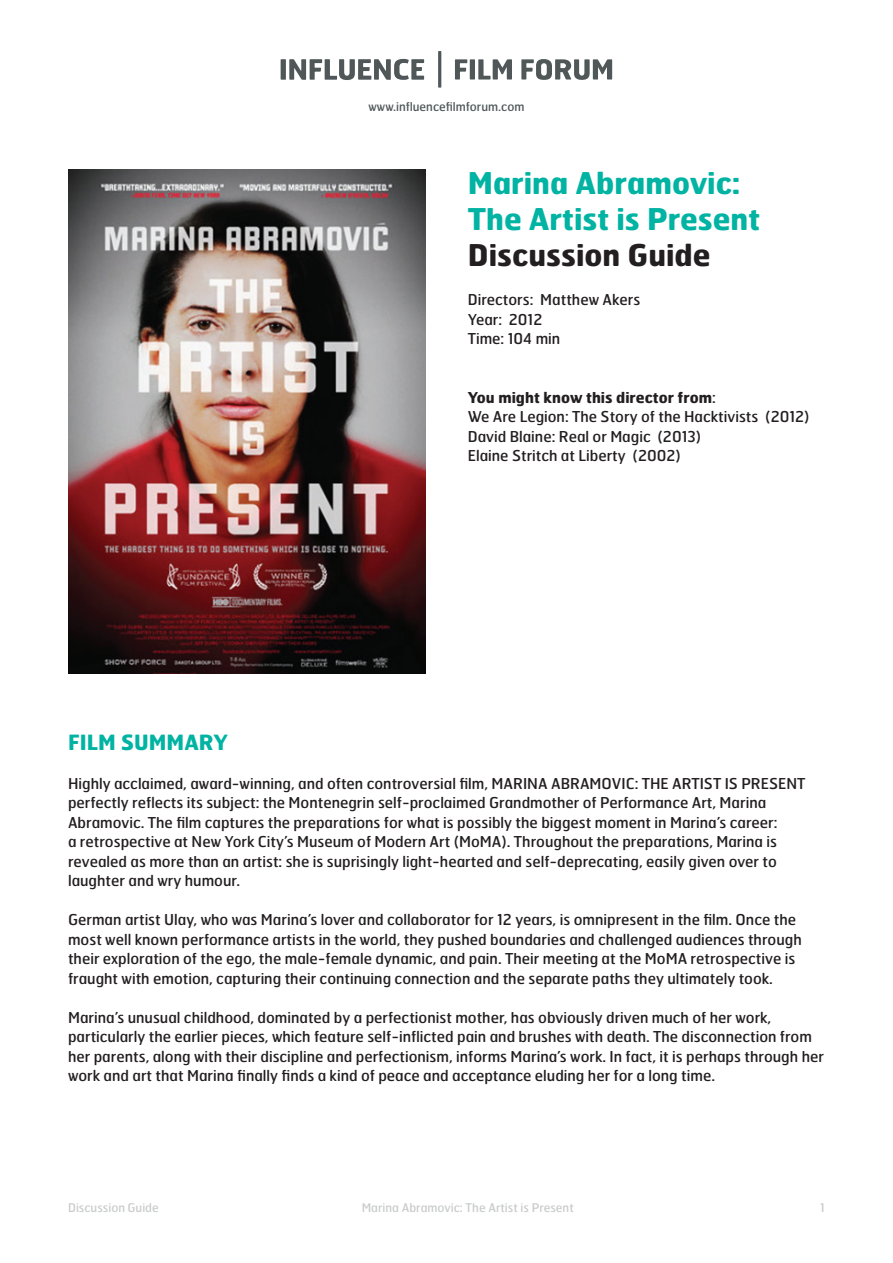
<style>
.page{position:relative;width:893px;height:1263px;background:#fff}
.page>*{position:absolute;margin:0;border:0;box-sizing:border-box;transform-origin:0 0}
.t1{font:700 30px/36px "Hermes";color:#00b3a2}
.t2{font:700 30px "Hermes";color:#231f20}
.t3{font:700 21px "Hermes";color:#00b3a2}
.t4{font:15px/19.5px "Hermes";color:#231f20}
.t5{font:12px "Hermes";color:#cacccc}
.t6{font:12px "Hermes";color:#4f5759}
.s1{font-weight:700}
</style>
<div class="page">
<div style="left:281px;top:59px;width:5px;height:21px;background:#4f5759"></div>
<svg style="left:289px;top:59px;width:135px;height:21px"></svg>
<svg style="left:455px;top:59px;width:157px;height:21px"></svg>
<hr style="left:438px;top:51px;width:3px;height:37px;background:#4f5759">
<img style="left:68px;top:169px;width:357px;height:504px">
<p class="t6" style="left:368px;top:99px;width:158px">www.influencefilmforum.com</p>
<h1 class="t1" style="left:468px;top:164px;width:294px">Marina Abramovic:<br>The Artist is Present</h1>
<h1 class="t2" style="left:468px;top:236px;width:244px">Discussion Guide</h1>
<p class="t4" style="left:468px;top:290px;width:174px">Directors: Matthew Akers<br>Year: 2012<br>Time: 104 min</p>
<p class="t4" style="left:468px;top:387px;width:343px"><span class="s1">You might know this director from</span>:<br>We Are Legion: The Story of the Hacktivists (2012)<br>David Blaine: Real or Magic (2013)<br>Elaine Stritch at Liberty (2002)</p>
<h2 class="t3" style="left:68px;top:728px;width:162px">FILM SUMMARY</h2>
<p class="t4" style="left:68px;top:773px;width:739px">Highly acclaimed, award-winning, and often controversial film, MARINA ABRAMOVIC: THE ARTIST IS PRESENT perfectly reflects its subject: the Montenegrin self-proclaimed Grandmother of Performance Art, Marina Abramovic. The film captures the preparations for what is possibly the biggest moment in Marina’s career:<br>a retrospective at New York City’s Museum of Modern Art (MoMA). Throughout the preparations, Marina is revealed as more than an artist: she is suprisingly light-hearted and self-deprecating, easily given over to laughter and wry humour.</p>
<p class="t4" style="left:68px;top:909px;width:735px">German artist Ulay, who was Marina’s lover and collaborator for 12 years, is omnipresent in the film. Once the most well known performance artists in the world, they pushed boundaries and challenged audiences through their exploration of the ego, the male-female dynamic, and pain. Their meeting at the MoMA retrospective is fraught with emotion, capturing their continuing connection and the separate paths they ultimately took.</p>
<p class="t4" style="left:68px;top:1007px;width:757px">Marina’s unusual childhood, dominated by a perfectionist mother, has obviously driven much of her work, particularly the earlier pieces, which feature self-inflicted pain and brushes with death. The disconnection from her parents, along with their discipline and perfectionism, informs Marina’s work. In fact, it is perhaps through her work and art that Marina finally finds a kind of peace and acceptance eluding her for a long time.</p>
<p class="t5" style="left:68px;top:1200px;width:92px">Discussion Guide</p>
<p class="t5" style="left:362px;top:1200px;width:214px">Marina Abramovic: The Artist is Present</p>
<p class="t5" style="left:820px;top:1200px;width:6px">1</p>
</div>
